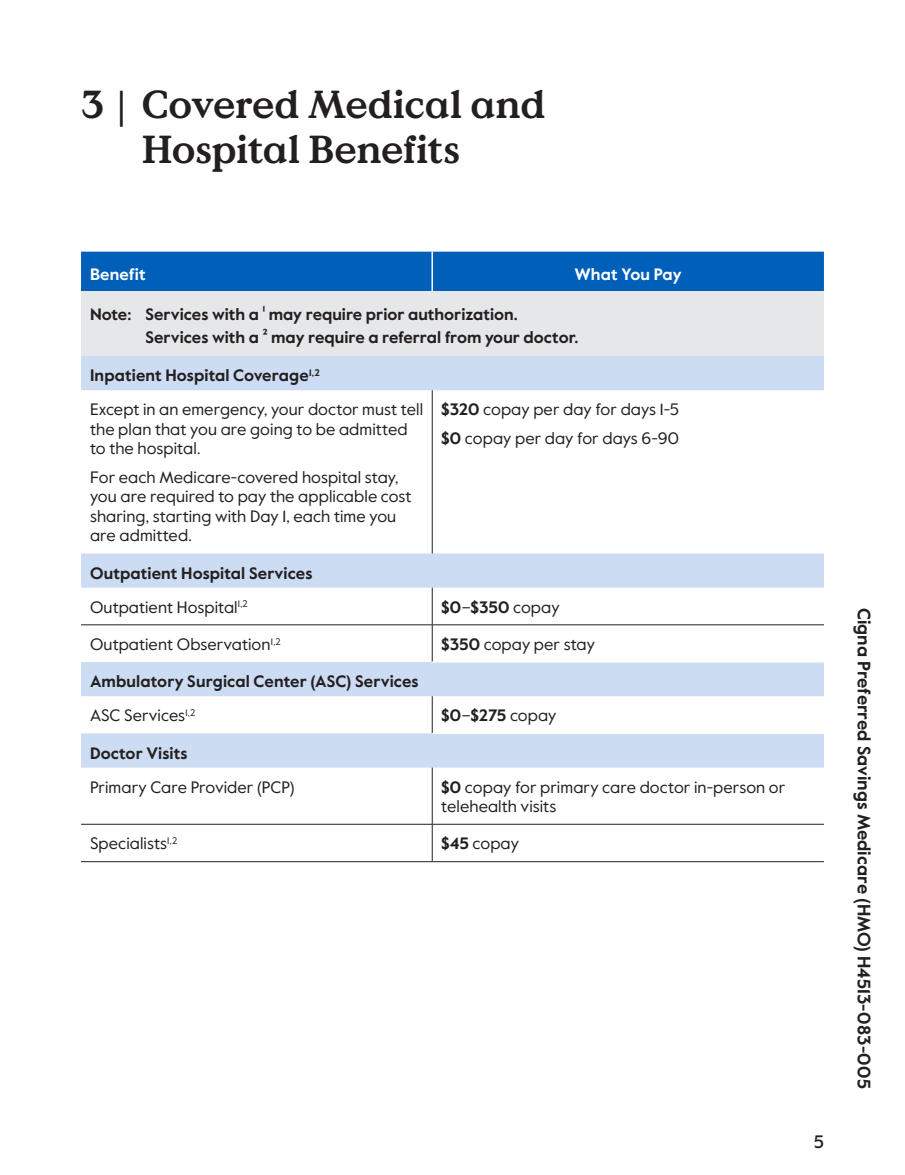
<style>
.page{position:relative;width:905px;height:1175px;background:#fff}
.page>*{position:absolute;margin:0;border:0;box-sizing:border-box;transform-origin:0 0}
.t1{font:700 39px/45px "Value Serif Pro";letter-spacing:-.01em;color:#231f20}
.margin_plan_name{font:700 18px "Value Sans Pro";color:#231f20}
.t2{font:500 18px "Value Sans Pro";color:#231f20}
.table_para{font:16.5px/19.5px "Value Sans Pro";letter-spacing:.005em;color:#231f20}
.table_row_h1{font:700 16.5px "Value Sans Pro";letter-spacing:.005em;color:#231f20}
.table_row_gray{font:700 16.5px "Value Sans Pro";color:#231f20}
.table_para-2{font:700 16.5px "Value Sans Pro";letter-spacing:-.005em;color:#231f20}
.table_col_h1_align_c{font:700 16.5px "Value Sans Pro";color:#fff}
.table_col_h1_align_r{font:700 16.5px "Value Sans Pro";letter-spacing:.01em;color:#fff}
.s1{font-weight:700}
.s2{font-weight:400}
</style>
<div class="page">
<div style="left:81px;top:252px;width:743px;height:40px;background:#005fb9"></div>
<div style="left:81px;top:292px;width:743px;height:64px;background:#e6e7e9"></div>
<svg style="left:81px;top:356px;width:743px;height:411px"></svg>
<hr style="left:81px;top:624px;width:351px;height:1px;background:#231f20">
<hr style="left:432px;top:624px;width:392px;height:1px;background:#231f20">
<hr style="left:81px;top:824px;width:351px;height:1px;background:#231f20">
<hr style="left:432px;top:824px;width:392px;height:1px;background:#231f20">
<hr style="left:432px;top:390px;width:1px;height:163px;background:#231f20">
<hr style="left:432px;top:587px;width:1px;height:37px;background:#231f20">
<hr style="left:432px;top:625px;width:1px;height:37px;background:#231f20">
<hr style="left:432px;top:696px;width:1px;height:37px;background:#231f20">
<hr style="left:432px;top:767px;width:1px;height:57px;background:#231f20">
<hr style="left:432px;top:824px;width:1px;height:37px;background:#231f20">
<hr style="left:432px;top:661px;width:392px;height:1px;background:#fff">
<hr style="left:432px;top:733px;width:392px;height:1px;background:#fff">
<hr style="left:81px;top:861px;width:351px;height:1px;background:#231f20">
<hr style="left:432px;top:861px;width:392px;height:1px;background:#231f20">
<hr style="left:431px;top:252px;width:2px;height:40px;background:#fff">
<p class="t1" style="left:142px;top:84px;width:405px;text-indent:-61px">3 | Covered Medical and<br>Hospital Benefits</p>
<p class="table_col_h1_align_r" style="left:90px;top:264px;width:57px">Benefit</p>
<p class="table_col_h1_align_c" style="left:574px;top:264px;width:109px">What You Pay</p>
<p class="table_row_gray" style="left:90px;top:304px;width:429px">Note: Services with a ¹ may require prior authorization.</p>
<p class="table_row_gray" style="left:146px;top:327px;width:434px">Services with a ² may require a referral from your doctor.</p>
<p class="table_row_h1" style="left:90px;top:365px;width:231px">Inpatient Hospital Coverage<sup>1,2</sup></p>
<p class="table_para" style="left:90px;top:400px;width:334px">Except in an emergency, your doctor must tell the plan that you are going to be admitted to the hospital.</p>
<p class="table_para" style="left:90px;top:468px;width:323px">For each Medicare-covered hospital stay, you are required to pay the applicable cost sharing, starting with Day 1, each time you are admitted.</p>
<p class="table_para" style="left:441px;top:400px;width:239px"><span class="s1">$320</span> copay per day for days 1-5</p>
<p class="table_para" style="left:441px;top:429px;width:239px"><span class="s1">$0</span> copay per day for days 6-90</p>
<p class="table_row_h1" style="left:90px;top:563px;width:224px">Outpatient Hospital Services</p>
<p class="table_para" style="left:90px;top:597px;width:159px">Outpatient Hospital<sup>1,2</sup></p>
<p class="table_para-2" style="left:441px;top:597px;width:120px">$0<span class="s2">–</span>$350 <span class="s2">copay</span></p>
<p class="table_para" style="left:90px;top:635px;width:192px">Outpatient Observation<sup>1,2</sup></p>
<p class="table_para" style="left:441px;top:635px;width:155px"><span class="s1">$350</span> copay per stay</p>
<p class="table_row_h1" style="left:90px;top:671px;width:330px">Ambulatory Surgical Center (ASC) Services</p>
<p class="table_para" style="left:90px;top:706px;width:107px">ASC Services<sup>1,2</sup></p>
<p class="table_para-2" style="left:441px;top:705px;width:117px">$0<span class="s2">–</span>$275 <span class="s2">copay</span></p>
<p class="table_row_h1" style="left:90px;top:743px;width:99px">Doctor Visits</p>
<p class="table_para" style="left:90px;top:777px;width:206px">Primary Care Provider (PCP)</p>
<p class="table_para" style="left:441px;top:777px;width:345px"><span class="s1">$0</span> copay for primary care doctor in-person or telehealth visits</p>
<p class="table_para" style="left:90px;top:834px;width:89px">Specialists<sup>1,2</sup></p>
<p class="table_para" style="left:441px;top:834px;width:79px"><span class="s1">$45</span> copay</p>
<p class="t2" style="left:814px;top:1130px;width:11px">5</p>
<p class="margin_plan_name" style="left:874px;top:608px;width:482px;rotate:90deg">Cigna Preferred Savings Medicare (HMO) H4513-083-005</p>
</div>
